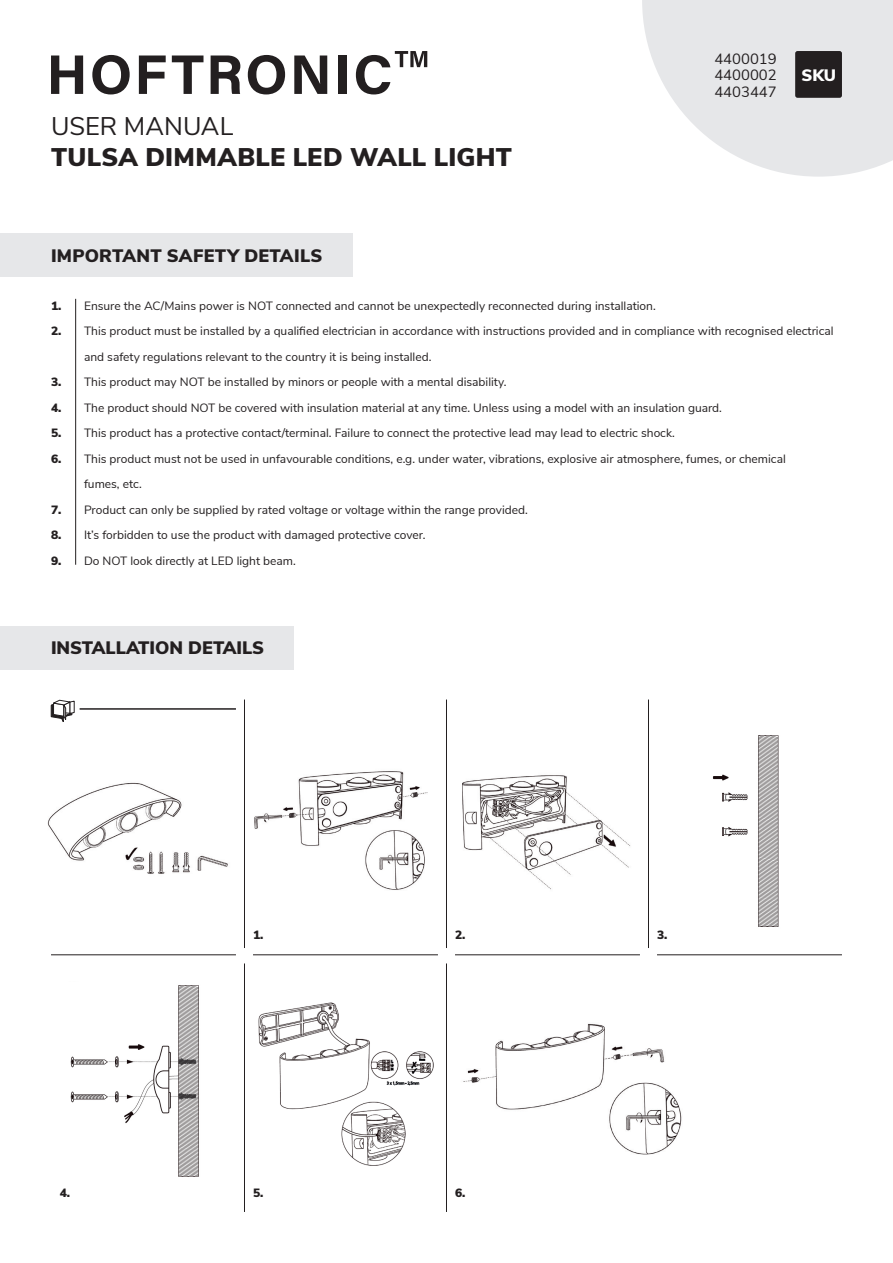
<style>
.page{position:relative;width:893px;height:1263px;background:#fff}
.page>*{position:absolute;margin:0;border:0;box-sizing:border-box;transform-origin:0 0}
.t1{font:900 25.5px "Nunito Sans";letter-spacing:.01em;color:#231f20}
.t2{font:25.5px "Nunito Sans";letter-spacing:.005em;color:#231f20}
.t3{font:900 18px "Nunito Sans";letter-spacing:.005em;color:#231f20}
.t4{font:900 16.5px "Nunito Sans";color:#fff}
.t5{font:14.85px "Nunito Sans";color:#231f20}
.t6{font:12px/25.5px "Nunito Sans";color:#231f20}
.t7{font:900 12px "Nunito Sans";color:#231f20}
.s1{font-weight:900}
</style>
<div class="page">
<svg style="left:642px;top:0;width:251px;height:177px"></svg>
<svg style="left:51px;top:56px;width:32px;height:38px"></svg>
<svg style="left:92px;top:55px;width:38px;height:39px"></svg>
<svg style="left:139px;top:56px;width:27px;height:38px"></svg>
<svg style="left:172px;top:56px;width:31px;height:38px"></svg>
<svg style="left:211px;top:56px;width:29px;height:38px"></svg>
<svg style="left:248px;top:55px;width:37px;height:39px"></svg>
<svg style="left:294px;top:56px;width:33px;height:38px"></svg>
<div style="left:338px;top:56px;width:9px;height:38px;background:#231f20"></div>
<svg style="left:356px;top:51px;width:71px;height:43px"></svg>
<div style="left:795px;top:51px;width:47px;height:47px;background:#231f20;border-radius:2px"></div>
<div style="left:0;top:233px;width:353px;height:43px;background:#e6e7e9"></div>
<hr style="left:75px;top:299px;width:1px;height:266px;background:#231f20">
<div style="left:0;top:626px;width:293px;height:44px;background:#e6e7e9"></div>
<hr style="left:244px;top:963px;width:1px;height:249px;background:#231f20">
<hr style="left:244px;top:699px;width:1px;height:249px;background:#231f20">
<hr style="left:446px;top:699px;width:1px;height:249px;background:#231f20">
<hr style="left:446px;top:963px;width:1px;height:249px;background:#231f20">
<hr style="left:648px;top:699px;width:1px;height:249px;background:#231f20">
<hr style="left:253px;top:954px;width:185px;height:1px;background:#231f20">
<hr style="left:51px;top:954px;width:185px;height:1px;background:#231f20">
<hr style="left:455px;top:954px;width:185px;height:1px;background:#231f20">
<hr style="left:657px;top:954px;width:185px;height:1px;background:#231f20">
<hr style="left:80px;top:708px;width:156px;height:2px;background:#231f20">
<svg style="left:50px;top:700px;width:25px;height:22px"></svg>
<img style="left:47px;top:782px;width:181px;height:92px">
<img style="left:254px;top:771px;width:174px;height:119px">
<img style="left:462px;top:775px;width:169px;height:115px">
<img style="left:712px;top:735px;width:67px;height:192px">
<img style="left:70px;top:985px;width:129px;height:192px">
<img style="left:258px;top:1002px;width:176px;height:164px">
<img style="left:463px;top:1023px;width:219px;height:132px">
<p class="t2" style="left:51px;top:108px;width:184px">USER MANUAL</p>
<p class="t1" style="left:51px;top:138px;width:462px">TULSA DIMMABLE LED WALL LIGHT</p>
<p class="t5" style="left:714px;top:48px;width:64px">4400019</p>
<p class="t5" style="left:714px;top:64px;width:64px">4400002</p>
<p class="t5" style="left:714px;top:81px;width:64px">4403447</p>
<p class="t4" style="left:801px;top:63px;width:36px">SKU</p>
<p class="t3" style="left:51px;top:242px;width:273px">IMPORTANT SAFETY DETAILS</p>
<p class="t6" style="left:51px;top:292px;width:606px"><span class="s1">1.</span> Ensure the AC/Mains power is NOT connected and cannot be unexpectedly reconnected during installation.</p>
<p class="t6" style="left:84px;top:318px;width:751px;text-indent:-33px"><span class="s1">2.</span> This product must be installed by a qualified electrician in accordance with instructions provided and in compliance with recognised electrical and safety regulations relevant to the country it is being installed.</p>
<p class="t6" style="left:51px;top:369px;width:457px"><span class="s1">3.</span> This product may NOT be installed by minors or people with a mental disability.</p>
<p class="t6" style="left:51px;top:394px;width:672px"><span class="s1">4.</span> The product should NOT be covered with insulation material at any time. Unless using a model with an insulation guard.</p>
<p class="t6" style="left:51px;top:420px;width:625px"><span class="s1">5.</span> This product has a protective contact/terminal. Failure to connect the protective lead may lead to electric shock.</p>
<p class="t6" style="left:51px;top:445px;width:736px"><span class="s1">6.</span> This product must not be used in unfavourable conditions, e.g. under water, vibrations, explosive air atmosphere, fumes, or chemical</p>
<p class="t6" style="left:84px;top:471px;width:59px">fumes, etc.</p>
<p class="t6" style="left:51px;top:496px;width:478px"><span class="s1">7.</span> Product can only be supplied by rated voltage or voltage within the range provided.</p>
<p class="t6" style="left:51px;top:522px;width:376px"><span class="s1">8.</span> It’s forbidden to use the product with damaged protective cover.</p>
<p class="t6" style="left:51px;top:547px;width:246px"><span class="s1">9.</span> Do NOT look directly at LED light beam.</p>
<p class="t3" style="left:51px;top:635px;width:215px">INSTALLATION DETAILS</p>
<p class="t7" style="left:60px;top:1184px;width:12px">4.</p>
<p class="t7" style="left:253px;top:926px;width:12px">1.</p>
<p class="t7" style="left:455px;top:926px;width:12px">2.</p>
<p class="t7" style="left:657px;top:926px;width:12px">3.</p>
<p class="t7" style="left:253px;top:1184px;width:12px">5.</p>
<p class="t7" style="left:455px;top:1184px;width:12px">6.</p>
</div>
